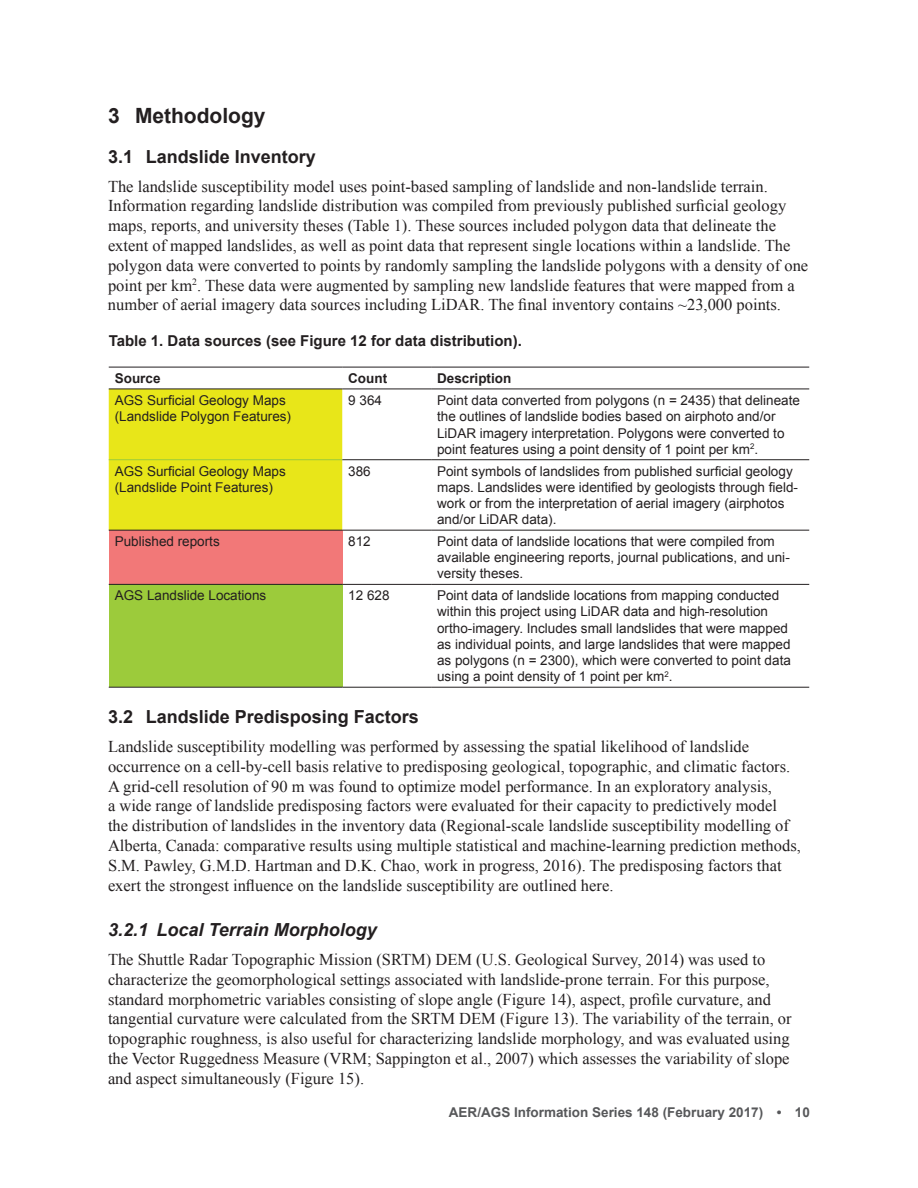
<style>
.page{position:relative;width:918px;height:1188px;background:#fff}
.page>*{position:absolute;margin:0;border:0;box-sizing:border-box;transform-origin:0 0}
.t1{font:700 21px "Arial";color:#231f20}
.t2{font:700 18px "Arial";color:#231f20}
.t3{font:italic 700 18px "Arial";color:#231f20}
.t4{font:16.5px/19.8px "Times New Roman";color:#231f20}
.t5{font:700 15px "Arial";color:#231f20}
.t6{font:13.5px/16.2px "Arial";color:#231f20}
.t7{font:700 13.5px "Arial";color:#57585a}
.t8{font:700 13.5px "Arial";color:#231f20}
</style>
<div class="page">
<div style="left:109px;top:390px;width:233px;height:140px;background:#e8e619"></div>
<div style="left:109px;top:530px;width:233px;height:54px;background:#f27878"></div>
<div style="left:109px;top:584px;width:233px;height:103px;background:#9ccb3b"></div>
<hr style="left:109px;top:367px;width:233px;height:1px;background:#231f20">
<hr style="left:342px;top:367px;width:89px;height:1px;background:#231f20">
<hr style="left:431px;top:367px;width:378px;height:1px;background:#231f20">
<hr style="left:109px;top:389px;width:233px;height:1px;background:#231f20">
<hr style="left:342px;top:389px;width:89px;height:1px;background:#231f20">
<hr style="left:431px;top:389px;width:378px;height:1px;background:#231f20">
<hr style="left:342px;top:459px;width:89px;height:1px;background:#231f20">
<hr style="left:431px;top:459px;width:378px;height:1px;background:#231f20">
<hr style="left:109px;top:530px;width:233px;height:1px;background:#231f20">
<hr style="left:342px;top:530px;width:89px;height:1px;background:#231f20">
<hr style="left:431px;top:530px;width:378px;height:1px;background:#231f20">
<hr style="left:109px;top:584px;width:233px;height:1px;background:#231f20">
<hr style="left:342px;top:584px;width:89px;height:1px;background:#231f20">
<hr style="left:431px;top:584px;width:378px;height:1px;background:#231f20">
<hr style="left:109px;top:687px;width:233px;height:1px;background:#231f20">
<hr style="left:342px;top:687px;width:89px;height:1px;background:#231f20">
<hr style="left:431px;top:687px;width:378px;height:1px;background:#231f20">
<hr style="left:109px;top:459px;width:233px;height:1px;background:#9ccb3b">
<p class="t1" style="left:108px;top:102px;width:159px">3 Methodology</p>
<p class="t2" style="left:108px;top:145px;width:209px">3.1 Landslide Inventory</p>
<p class="t4" style="left:108px;top:176px;width:702px">The landslide susceptibility model uses point-based sampling of landslide and non-landslide terrain.<br>Information regarding landslide distribution was compiled from previously published surficial geology maps, reports, and university theses (Table 1). These sources included polygon data that delineate the extent of mapped landslides, as well as point data that represent single locations within a landslide. The polygon data were converted to points by randomly sampling the landslide polygons with a density of one point per km<sup>2</sup>. These data were augmented by sampling new landslide features that were mapped from a number of aerial imagery data sources including LiDAR. The final inventory contains ~23,000 points.</p>
<p class="t5" style="left:109px;top:331px;width:415px">Table 1. Data sources (see Figure 12 for data distribution).</p>
<p class="t8" style="left:115px;top:369px;width:47px">Source</p>
<p class="t8" style="left:348px;top:369px;width:40px">Count</p>
<p class="t8" style="left:437px;top:369px;width:76px">Description</p>
<p class="t6" style="left:115px;top:392px;width:178px">AGS Surficial Geology Maps (Landslide Polygon Features)</p>
<p class="t6" style="left:348px;top:392px;width:35px">9 364</p>
<p class="t6" style="left:437px;top:392px;width:364px">Point data converted from polygons (n = 2435) that delineate the outlines of landslide bodies based on airphoto and/or LiDAR imagery interpretation. Polygons were converted to point features using a point density of 1 point per km<sup>2</sup>.</p>
<p class="t6" style="left:115px;top:463px;width:173px">AGS Surficial Geology Maps (Landslide Point Features)</p>
<p class="t6" style="left:348px;top:463px;width:24px">386</p>
<p class="t6" style="left:437px;top:463px;width:362px">Point symbols of landslides from published surficial geology maps. Landslides were identified by geologists through field&shy;work or from the interpretation of aerial imagery (airphotos and/or LiDAR data).</p>
<p class="t6" style="left:115px;top:533px;width:107px">Published reports</p>
<p class="t6" style="left:348px;top:533px;width:24px">812</p>
<p class="t6" style="left:437px;top:533px;width:354px">Point data of landslide locations that were compiled from available engineering reports, journal publications, and uni&shy;versity theses.</p>
<p class="t6" style="left:115px;top:588px;width:153px">AGS Landslide Locations</p>
<p class="t6" style="left:348px;top:588px;width:43px">12 628</p>
<p class="t6" style="left:437px;top:588px;width:355px">Point data of landslide locations from mapping conducted within this project using LiDAR data and high-resolution ortho-imagery. Includes small landslides that were mapped as individual points, and large landslides that were mapped as polygons (n = 2300), which were converted to point data using a point density of 1 point per km<sup>2</sup>.</p>
<p class="t2" style="left:108px;top:705px;width:312px">3.2 Landslide Predisposing Factors</p>
<p class="t4" style="left:108px;top:736px;width:694px">Landslide susceptibility modelling was performed by assessing the spatial likelihood of landslide occurrence on a cell-by-cell basis relative to predisposing geological, topographic, and climatic factors.<br>A grid-cell resolution of 90 m was found to optimize model performance. In an exploratory analysis,<br>a wide range of landslide predisposing factors were evaluated for their capacity to predictively model the distribution of landslides in the inventory data (Regional-scale landslide susceptibility modelling of Alberta, Canada: comparative results using multiple statistical and machine-learning prediction methods, S.M. Pawley, G.M.D. Hartman and D.K. Chao, work in progress, 2016). The predisposing factors that exert the strongest influence on the landslide susceptibility are outlined here.</p>
<p class="t3" style="left:108px;top:918px;width:270px">3.2.1 Local Terrain Morphology</p>
<p class="t4" style="left:108px;top:949px;width:685px">The Shuttle Radar Topographic Mission (SRTM) DEM (U.S. Geological Survey, 2014) was used to characterize the geomorphological settings associated with landslide-prone terrain. For this purpose, standard morphometric variables consisting of slope angle (Figure 14), aspect, profile curvature, and tangential curvature were calculated from the SRTM DEM (Figure 13). The variability of the terrain, or topographic roughness, is also useful for characterizing landslide morphology, and was evaluated using the Vector Ruggedness Measure (VRM; Sappington et al., 2007) which assesses the variability of slope and aspect simultaneously (Figure 15).</p>
<p class="t7" style="left:449px;top:1103px;width:363px">AER/AGS Information Series 148 (February 2017) • 10</p>
</div>
